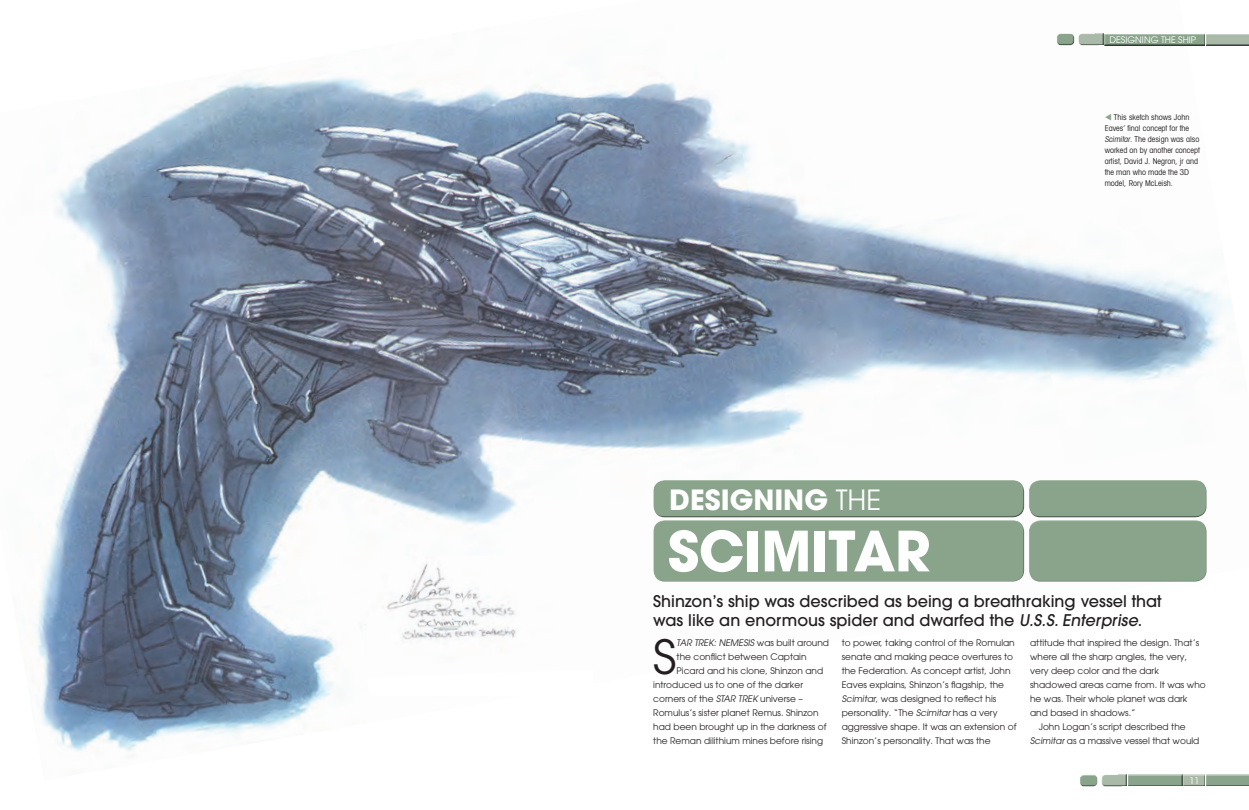
<style>
.page{position:relative;width:1249px;height:810px;background:#fff}
.page>*{position:absolute;margin:0;border:0;box-sizing:border-box;transform-origin:0 0}
.t1{font:700 55px "Avant Garde LT";letter-spacing:-.01em;color:#fff}
.t2{font:46.8px "Avant Garde LT";color:#231f20}
.t3{font:700 27.7px "Avant Garde";color:#fff}
.t4{font:500 16px/19px "Avant Garde";color:#231f20}
.t5{font:9px/14px "Avant Garde LT";color:#231f20}
.t6{font:italic 9px "Avant Garde LT";color:#231f20}
.t7{font:9px "Avant Garde";color:#fff}
.t8{font:condensed 8px/11px "Avant Garde LT";color:#231f20}
.s1{font-weight:400}
.s2{color:#8aa48c}
.s3{font-style:italic}
.s4{font-style:normal}
</style>
<div class="page">
<img style="left:34px;top:45px;width:1193px;height:707px">
<div style="left:367px;top:556px;width:226px;height:140px;background:#fff;border-radius:13px"></div>
<img style="left:367px;top:556px;width:226px;height:85px">
<div style="left:652px;top:519px;width:372px;height:57px;background:#fff;opacity:.75"></div>
<div style="left:653px;top:523px;width:372px;height:59px;background:#8aa48c"></div>
<div style="left:653px;top:478px;width:371px;height:34px;background:#fff;opacity:.75"></div>
<div style="left:653px;top:483px;width:372px;height:34px;background:#8aa48c"></div>
<div style="left:1028px;top:478px;width:178px;height:34px;background:#fff;opacity:.75"></div>
<div style="left:1028px;top:483px;width:180px;height:34px;background:#8aa48c"></div>
<div style="left:1028px;top:518px;width:178px;height:58px;background:#fff;opacity:.75"></div>
<div style="left:1028px;top:523px;width:180px;height:59px;background:#8aa48c"></div>
<div style="left:1100px;top:774px;width:27px;height:12px;background:#231f20;opacity:.75"></div>
<div style="left:1127px;top:774px;width:56px;height:12px;background:#231f20;opacity:.75"></div>
<div style="left:1182px;top:774px;width:24px;height:12px;background:#231f20;opacity:.75"></div>
<div style="left:1205px;top:774px;width:44px;height:12px;background:#231f20;opacity:.75"></div>
<div style="left:1079px;top:773px;width:19px;height:12px;background:#f7f9f7"></div>
<div style="left:1079px;top:775px;width:20px;height:11px;background:#231f20;opacity:.75"></div>
<div style="left:1077px;top:33px;width:27px;height:12px;background:#231f20;opacity:.75"></div>
<div style="left:1104px;top:33px;width:102px;height:13px;background:#231f20;opacity:.75"></div>
<div style="left:1205px;top:33px;width:44px;height:13px;background:#231f20;opacity:.75"></div>
<div style="left:1056px;top:32px;width:19px;height:12px;background:#fff;opacity:.75"></div>
<div style="left:1056px;top:34px;width:20px;height:11px;background:#231f20;opacity:.75"></div>
<p class="t7" style="left:1109px;top:35px;width:88px">DESIGNING THE SHIP</p>
<h3 class="t3" style="left:669px;top:481px;width:213px">DESIGNING <span class="s1">THE</span></h3>
<h1 class="t1" style="left:668px;top:515px;width:264px">SCIMITAR</h1>
<p class="t8" style="left:1104px;top:112px;width:97px"><span class="s2">▼</span> This sketch shows John<br>Eaves’ final concept for the<br><span class="s3">Scimitar</span>. The design was also worked on by another concept artist, David J. Negron, jr and the man who made the 3D model, Rory McLeish.</p>
<h3 class="t4" style="left:653px;top:592px;width:510px">Shinzon’s ship was described as being a breathraking vessel that was like an enormous spider and dwarfed the <span class="s3">U.S.S.Enterprise</span>.</h3>
<h2 class="t2" style="left:653px;top:629px;width:25px">S</h2>
<p class="t6" style="left:676px;top:637px;width:154px">TAR TREK: NEMESIS <span class="s4">wa s b u i l t a ro u n d</span></p>
<p class="t5" style="left:676px;top:650px;width:131px">the conflict between Captain</p>
<p class="t5" style="left:676px;top:664px;width:148px">Picard and his clone, Shinzon and</p>
<p class="t5" style="left:653px;top:678px;width:151px">introduced us to one of the darker</p>
<p class="t5" style="left:653px;top:692px;width:151px">corners of the <span class="s3">STAR TREK</span> universe –</p>
<p class="t5" style="left:653px;top:706px;width:167px">Romulus’s sister planet Remus. Shinzon</p>
<p class="t5" style="left:653px;top:720px;width:175px">had been brought up in the darkness of</p>
<p class="t5" style="left:653px;top:734px;width:171px">the Reman dilithium mines before rising</p>
<p class="t5" style="left:841px;top:636px;width:176px">to power, taking control of the Romulan senate and making peace overtures to the Federation. As concept artist, John Eaves explains, Shinzon’s flagship, the <span class="s3">Scimitar</span>, was designed to reflect his personality. “The <span class="s3">Scimitar</span> has a very aggressive shape. It was an extension of Shinzon’s personality. That was the</p>
<p class="t5" style="left:1030px;top:636px;width:171px">attitude that inspired the design. That’s</p>
<p class="t5" style="left:1030px;top:650px;width:158px">where all the sharp angles, the very,</p>
<p class="t5" style="left:1030px;top:664px;width:130px">very deep color and the dark</p>
<p class="t5" style="left:1030px;top:678px;width:177px">shadowed areas came from. It was who</p>
<p class="t5" style="left:1030px;top:692px;width:159px">he was. Their whole planet was dark</p>
<p class="t5" style="left:1030px;top:706px;width:107px">and based in shadows.”</p>
<p class="t5" style="left:1038px;top:720px;width:148px">John Logan’s script described the</p>
<p class="t5" style="left:1030px;top:734px;width:171px"><span class="s3">Scimitar</span> as a massive vessel that would</p>
<p class="t7" style="left:1189px;top:775px;width:11px">11</p>
</div>
